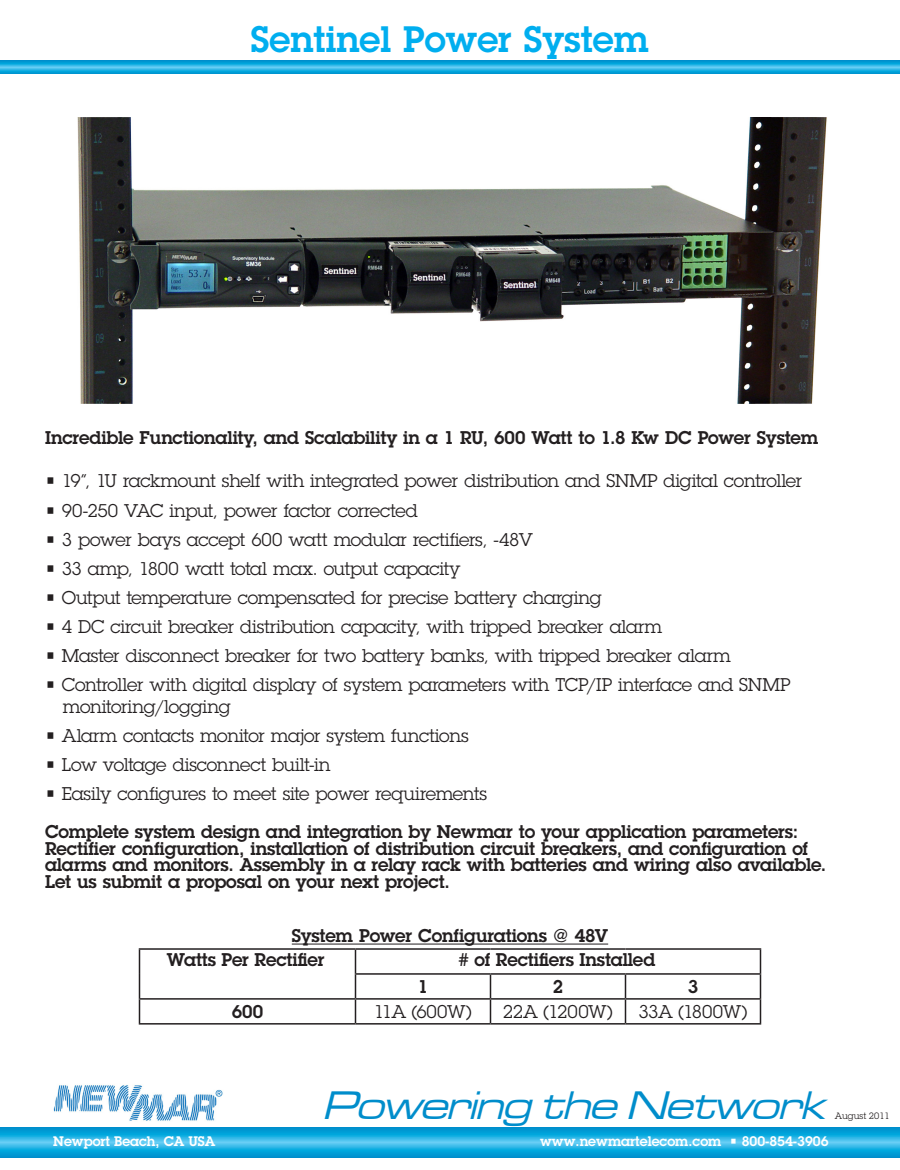
<style>
.page{position:relative;width:900px;height:1170px;background:#fff}
.page>*{position:absolute;margin:0;border:0;box-sizing:border-box;transform-origin:0 0}
.t1{font:italic 41.1px "Microgramma D Medi Exte";color:#008dcb}
.t2{font:600 36px "Lubalin Graph Std";color:#00aeef}
.t3{font:18px "Lubalin Graph Std";letter-spacing:-.015em;color:#231f20}
.t4{font:600 18px/16.5px "Lubalin Graph Std";letter-spacing:-.01em;color:#231f20}
.t5{font:600 13.5px "Lubalin Graph Std";color:#fff}
.t6{font:9px "Lubalin Graph Std";color:#231f20}
</style>
<div class="page">
<svg style="left:0;top:60px;width:900px;height:14px;background:#1dabdf"></svg>
<svg style="left:0;top:1127px;width:900px;height:30px;background:#1cabdf"></svg>
<img style="left:53px;top:1085px;width:170px;height:36px">
<hr style="left:292px;top:944px;width:316px;height:1px;background:#231f20">
<hr style="left:139px;top:948px;width:217px;height:2px;background:#231f20">
<hr style="left:356px;top:948px;width:134px;height:2px;background:#231f20">
<hr style="left:490px;top:948px;width:136px;height:2px;background:#231f20">
<hr style="left:626px;top:948px;width:135px;height:2px;background:#231f20">
<hr style="left:355px;top:973px;width:135px;height:2px;background:#231f20">
<hr style="left:490px;top:973px;width:136px;height:2px;background:#231f20">
<hr style="left:626px;top:973px;width:135px;height:2px;background:#231f20">
<hr style="left:139px;top:998px;width:217px;height:2px;background:#231f20">
<svg style="left:139px;top:950px;width:1px;height:73px"></svg>
<hr style="left:356px;top:998px;width:134px;height:2px;background:#231f20">
<svg style="left:355px;top:950px;width:1px;height:73px"></svg>
<hr style="left:490px;top:998px;width:136px;height:2px;background:#231f20">
<svg style="left:490px;top:975px;width:1px;height:48px"></svg>
<hr style="left:626px;top:998px;width:135px;height:2px;background:#231f20">
<svg style="left:625px;top:975px;width:1px;height:48px"></svg>
<svg style="left:760px;top:950px;width:1px;height:73px"></svg>
<hr style="left:139px;top:1023px;width:217px;height:2px;background:#231f20">
<hr style="left:356px;top:1023px;width:134px;height:2px;background:#231f20">
<hr style="left:490px;top:1023px;width:136px;height:2px;background:#231f20">
<hr style="left:626px;top:1023px;width:135px;height:2px;background:#231f20">
<img style="left:77px;top:118px;width:750px;height:286px">
<p class="t2" style="left:251px;top:16px;width:400px">Sentinel Power System</p>
<p class="t4" style="left:45px;top:429px;width:775px">Incredible Functionality, and Scalability in a 1 RU, 600 Watt to 1.8 Kw DC Power System</p>
<p class="t3" style="left:45px;top:470px;width:759px">• 19”, 1U rackmount shelf with integrated power distribution and SNMP digital controller</p>
<p class="t3" style="left:45px;top:499px;width:374px">• 90-250 VAC input, power factor corrected</p>
<p class="t3" style="left:45px;top:528px;width:489px">• 3 power bays accept 600 watt modular rectifiers, -48V</p>
<p class="t3" style="left:45px;top:557px;width:417px">• 33 amp, 1800 watt total max. output capacity</p>
<p class="t3" style="left:45px;top:586px;width:558px">• Output temperature compensated for precise battery charging</p>
<p class="t3" style="left:45px;top:615px;width:619px">• 4 DC circuit breaker distribution capacity, with tripped breaker alarm</p>
<p class="t3" style="left:45px;top:644px;width:687px">• Master disconnect breaker for two battery banks, with tripped breaker alarm</p>
<p class="t3" style="left:45px;top:673px;width:747px">• Controller with digital display of system parameters with TCP/IP interface and SNMP</p>
<p class="t3" style="left:63px;top:695px;width:169px">monitoring/logging</p>
<p class="t3" style="left:45px;top:724px;width:425px">• Alarm contacts monitor major system functions</p>
<p class="t3" style="left:45px;top:753px;width:287px">• Low voltage disconnect built-in</p>
<p class="t3" style="left:45px;top:782px;width:444px">• Easily configures to meet site power requirements</p>
<p class="t4" style="left:45px;top:823px;width:783px">Complete system design and integration by Newmar to your application parameters:<br>Rectifier configuration, installation of distribution circuit breakers, and configuration of alarms and monitors. Assembly in a relay rack with batteries and wiring also available.<br>Let us submit a proposal on your next project.</p>
<p class="t4" style="left:292px;top:927px;width:318px">System Power Configurations @ 48V</p>
<p class="t4" style="left:418px;top:978px;width:12px">1</p>
<p class="t4" style="left:553px;top:978px;width:12px">2</p>
<p class="t4" style="left:688px;top:978px;width:12px">3</p>
<p class="t4" style="left:232px;top:1003px;width:33px">600</p>
<p class="t3" style="left:374px;top:1000px;width:100px">11A (600W)</p>
<p class="t3" style="left:503px;top:1000px;width:112px">22A (1200W)</p>
<p class="t3" style="left:638px;top:1000px;width:111px">33A (1800W)</p>
<p class="t4" style="left:167px;top:951px;width:159px">Watts Per Rectifier</p>
<p class="t4" style="left:459px;top:951px;width:198px"># of Rectifiers Installed</p>
<p class="t1" style="left:323px;top:1079px;width:516px">Powering the Network</p>
<p class="t6" style="left:835px;top:1110px;width:57px">August 2011</p>
<p class="t5" style="left:53px;top:1132px;width:164px">Newport Beach, CA USA</p>
<p class="t5" style="left:540px;top:1132px;width:290px">www.newmartelecom.com • 800-854-3906</p>
</div>
